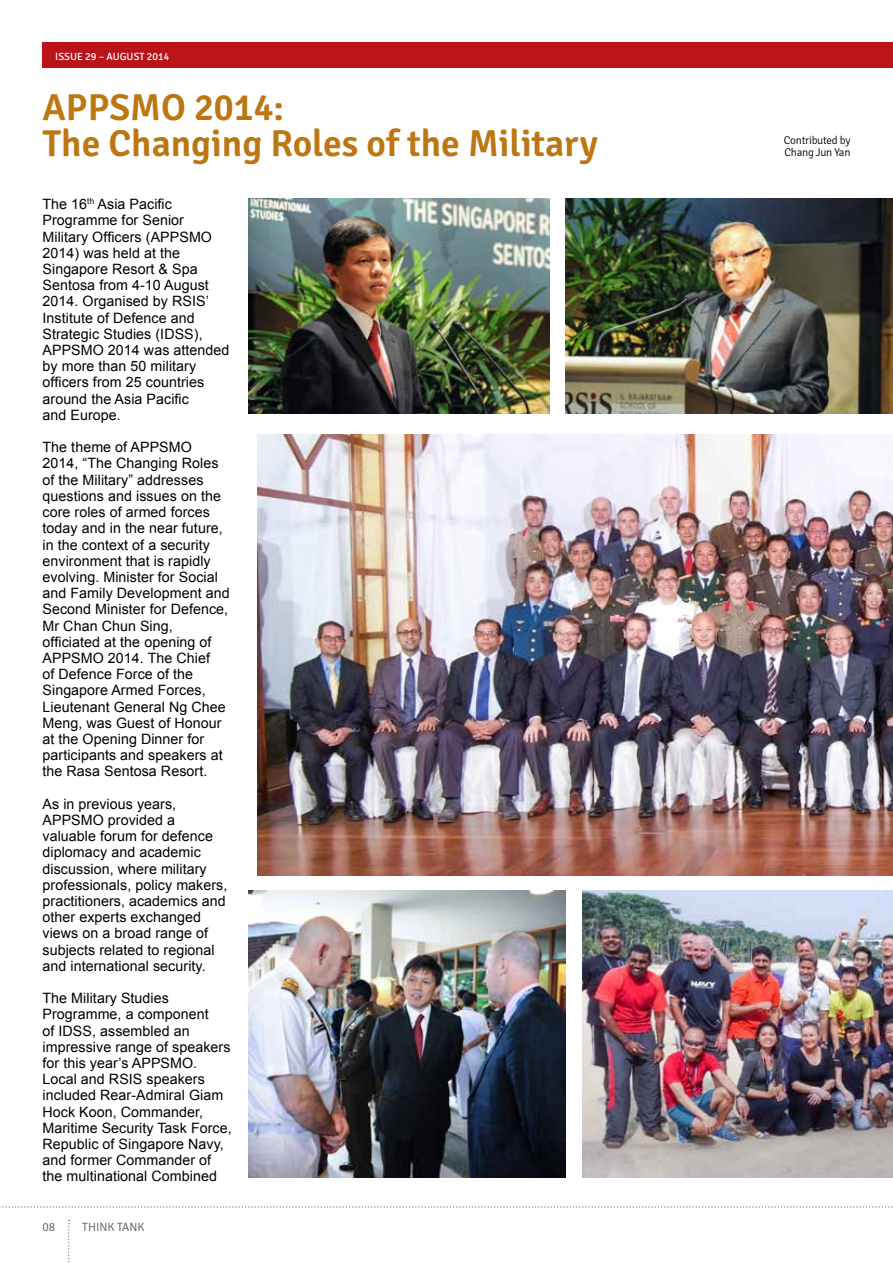
<style>
.page{position:relative;width:893px;height:1263px;background:#fff}
.page>*{position:absolute;margin:0;border:0;box-sizing:border-box;transform-origin:0 0}
.t1{font:600 37.5px/36px "Signika";color:#bc7612}
.t2{font:14.25px/16.2px "Arial";letter-spacing:.005em;color:#000}
.t3{font:300 12px "Signika";color:#58595b}
.t4{font:300 11.25px/12px "Signika";letter-spacing:-.025em;color:#000}
.t5{font:10.5px "Signika";color:#fff}
</style>
<div class="page">
<svg style="left:0;top:1206px;width:893px;height:2px"></svg>
<svg style="left:68px;top:1220px;width:2px;height:43px"></svg>
<div style="left:43px;top:43px;width:850px;height:25px;background:#ba141a"></div>
<img style="left:257px;top:434px;width:636px;height:441px">
<img style="left:583px;top:891px;width:310px;height:287px">
<img style="left:566px;top:199px;width:327px;height:215px">
<img style="left:249px;top:199px;width:301px;height:215px">
<img style="left:249px;top:891px;width:317px;height:287px">
<p class="t5" style="left:55px;top:51px;width:115px">ISSUE 29 – AUGUST 2014</p>
<h1 class="t1" style="left:43px;top:90px;width:557px">APPSMO 2014:<br>The Changing Roles of the Military</h1>
<p class="t2" style="left:43px;top:196px;width:188px">The 16<sup>th</sup> Asia Pacific<br>Programme for Senior<br>Military Officers (APPSMO<br>2014) was held at the<br>Singapore Resort &amp; Spa<br>Sentosa from 4-10 August<br>2014. Organised by RSIS’<br>Institute of Defence and<br>Strategic Studies (IDSS),<br>APPSMO 2014 was attended by more than 50 military officers from 25 countries around the Asia Pacific<br>and Europe.</p>
<p class="t2" style="left:43px;top:439px;width:189px">The theme of APPSMO<br>2014, “The Changing Roles of the Military” addresses questions and issues on the core roles of armed forces today and in the near future, in the context of a security environment that is rapidly evolving. Minister for Social and Family Development and<br>Second Minister for Defence,<br>Mr Chan Chun Sing, officiated at the opening of<br>APPSMO 2014. The Chief<br>of Defence Force of the<br>Singapore Armed Forces,<br>Lieutenant General Ng Chee<br>Meng, was Guest of Honour at the Opening Dinner for participants and speakers at the Rasa Sentosa Resort.</p>
<p class="t2" style="left:43px;top:796px;width:186px">As in previous years,<br>APPSMO provided a valuable forum for defence diplomacy and academic discussion, where military professionals, policy makers, practitioners, academics and other experts exchanged views on a broad range of subjects related to regional and international security.</p>
<p class="t2" style="left:43px;top:990px;width:191px">The Military Studies<br>Programme, a component<br>of IDSS, assembled an impressive range of speakers for this year’s APPSMO.<br>Local and RSIS speakers included Rear-Admiral Giam<br>Hock Koon, Commander,<br>Maritime Security Task Force,<br>Republic of Singapore Navy, and former Commander of the multinational Combined</p>
<p class="t3" style="left:43px;top:1220px;width:14px">08</p>
<p class="t3" style="left:82px;top:1220px;width:64px">THINK TANK</p>
<p class="t4" style="left:784px;top:135px;width:68px">Contributed by<br>Chang Jun Yan</p>
</div>
